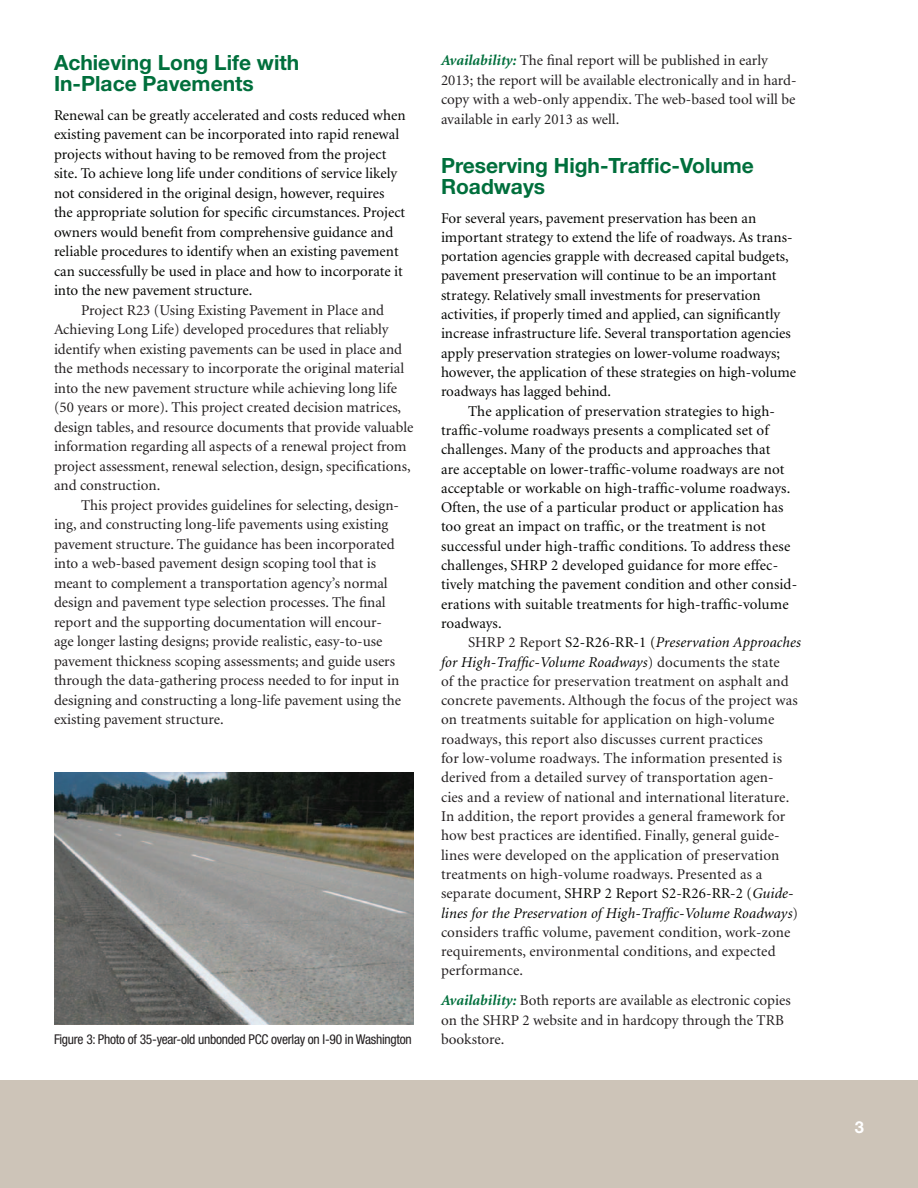
<style>
.page{position:relative;width:918px;height:1188px;background:#fff}
.page>*{position:absolute;margin:0;border:0;box-sizing:border-box;transform-origin:0 0}
.t1{font:700 21px/21px "Helvetica Neue";color:#006f3c}
.t2{font:700 16.5px "Helvetica Neue";color:#fff}
.t3{font:15px/19.5px "Minion";color:#231f20}
.t4{font:15px/19.4px "Minion";color:#040503}
.t5{font:condensed 13.5px "Helvetica Neue";letter-spacing:-.02em;color:#231f20}
.s1{font-weight:700;font-style:italic;color:#006f3c}
.s2{color:#040503}
.s3{font-style:italic;color:#040503}
</style>
<div class="page">
<div style="left:0;top:1080px;width:918px;height:108px;background:#cdc4b8"></div>
<img style="left:54px;top:772px;width:360px;height:253px">
<h1 class="t1" style="left:54px;top:52px;width:247px">Achieving Long Life with<br>In-Place Pavements</h1>
<p class="t4" style="left:54px;top:106px;width:353px">Renewal can be greatly accelerated and costs reduced when existing pavement can be incorporated into rapid renewal projects without having to be removed from the project site. To achieve long life under conditions of service likely not considered in the original design, however, requires the appropriate solution for specific circumstances. Project owners would benefit from comprehensive guidance and reliable procedures to identify when an existing pavement can successfully be used in place and how to incorporate it into the new pavement structure.</p>
<p class="t3" style="left:54px;top:301px;width:361px;text-indent:27px">Project R23 (Using Existing Pavement in Place and Achieving Long Life) developed procedures that reliably identify when existing pavements can be used in place and the methods necessary to incorporate the original material into the new pavement structure while achieving long life (50 years or more). This project created decision matrices, design tables, and resource documents that provide valuable information regarding all aspects of a renewal project from project assessment, renewal selection, design, specifications, and construction.</p>
<p class="t3" style="left:54px;top:496px;width:349px;text-indent:27px">This project provides guidelines for selecting, design&shy;ing, and constructing long-life pavements using existing pavement structure. The guidance has been incorporated into a web-based pavement design scoping tool that is meant to complement a transportation agency’s normal design and pavement type selection processes. The final report and the supporting documentation will encour&shy;age longer lasting designs; provide realistic, easy-to-use pavement thickness scoping assessments; and guide users through the data-gathering process needed to for input in designing and constructing a long-life pavement using the existing pavement structure.</p>
<p class="t3" style="left:441px;top:51px;width:357px"><span class="s1">Availability:</span> The final report will be published in early 2013; the report will be available electronically and in hard&shy;copy with a web-only appendix. The web-based tool will be available in early 2013 as well.</p>
<h1 class="t1" style="left:441px;top:155px;width:315px">Preserving High-Traffic-Volume<br>Roadways</h1>
<p class="t4" style="left:441px;top:209px;width:357px">For several years, pavement preservation has been an important strategy to extend the life of roadways. As trans&shy;portation agencies grapple with decreased capital budgets, pavement preservation will continue to be an important strategy. Relatively small investments for preservation activities, if properly timed and applied, can significantly increase infrastructure life. Several transportation agencies apply preservation strategies on lower-volume roadways; however, the application of these strategies on high-volume roadways has lagged behind.</p>
<p class="t4" style="left:441px;top:402px;width:358px;text-indent:27px">The application of preservation strategies to high&shy;traffic-volume roadways presents a complicated set of challenges. Many of the products and approaches that<br>are acceptable on lower-traffic-volume roadways are not acceptable or workable on high-traffic-volume roadways.<br>Often, the use of a particular product or application has too great an impact on traffic, or the treatment is not successful under high-traffic conditions. To address these challenges, SHRP 2 developed guidance for more effec&shy;tively matching the pavement condition and other consid&shy;erations with suitable treatments for high-traffic-volume roadways.</p>
<p class="t3" style="left:441px;top:633px;width:362px;text-indent:27px">SHRP 2 Report <span class="s2">S2-R26-RR-1 (</span><span class="s3">Preservation Approaches for High-Traffic-Volume Roadways</span>) documents the state<br>of the practice for preservation treatment on asphalt and concrete pavements. Although the focus of the project was on treatments suitable for application on high-volume roadways, this report also discusses current practices<br>for low-volume roadways. The information presented is derived from a detailed survey of transportation agen-<br>cies and a review of national and international literature.<br>In addition, the report provides a general framework for how best practices are identified. Finally, general guide&shy;lines were developed on the application of preservation treatments on high-volume roadways. Presented as a separate document, <span class="s2">SHRP 2 Report S2-R26-RR-2 (</span><span class="s3">Guide&shy;lines for the Preservation of High-Traffic-Volume Roadways</span>) considers traffic volume, pavement condition, work-zone requirements, environmental conditions, and expected performance.</p>
<p class="t3" style="left:441px;top:991px;width:351px"><span class="s1">Availability:</span> Both reports are available as electronic copies on the SHRP 2 website and in hardcopy through the TRB</p>
<p class="t5" style="left:54px;top:1031px;width:359px">Figure 3: Photo of 35-year-old unbonded PCC overlay on I-90 in Washington</p>
<p class="t3" style="left:441px;top:1030px;width:65px">bookstore.</p>
<p class="t2" style="left:855px;top:1117px;width:11px">3</p>
</div>
